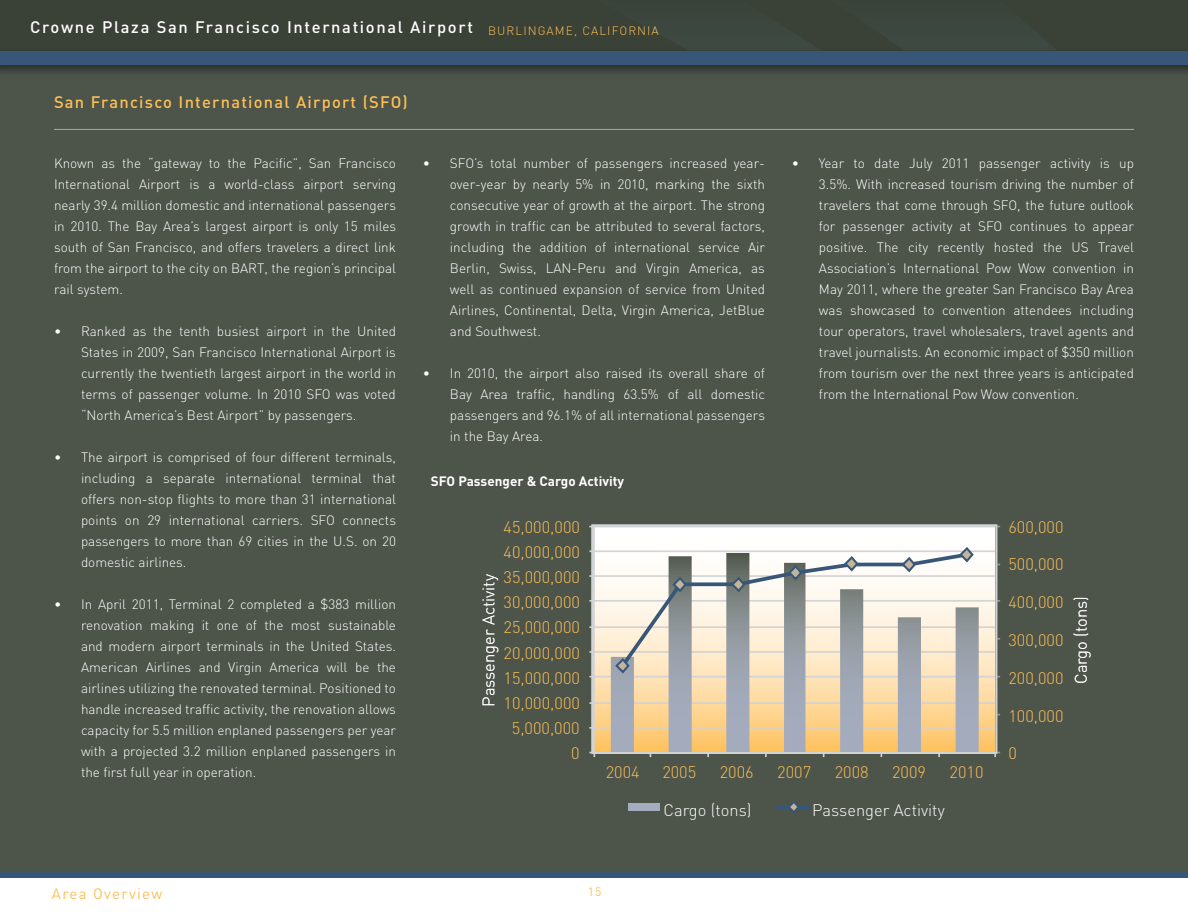
<style>
.page{position:relative;width:1188px;height:918px;background:#fff}
.page>*{position:absolute;margin:0;border:0;box-sizing:border-box;transform-origin:0 0}
.t1{font:300 16.5px "DIN";color:#fdc057}
.t2{font:500 16.5px "DIN";letter-spacing:.1em;color:#fff}
.t3{font:300 16.5px "DIN";color:#fff}
.t4{font:500 16.5px "DIN";letter-spacing:.075em;color:#fdc057}
.t5{font:15px "DIN";letter-spacing:.09em;color:#fdc057}
.t6{font:300 13.5px/21px "DIN";color:#fff;text-align:justify}
.t7{font:700 13.5px "DIN";color:#fff}
.t8{font:12px "DIN";color:#fdc057}
</style>
<div class="page">
<div style="left:0;top:12px;width:1188px;height:862px;background:#4d544a"></div>
<hr style="left:54px;top:129px;width:1080px;height:1px;background:#a5aba3">
<hr style="left:777px;top:806px;width:32px;height:3px;background:#385778">
<svg style="left:787px;top:801px;width:13px;height:12px"></svg>
<svg style="left:596px;top:528px;width:398px;height:223px;background:#fef4e4"></svg>
<hr style="left:594px;top:727px;width:401px;height:2px;background:#d1d3d4">
<hr style="left:594px;top:702px;width:401px;height:2px;background:#d1d3d4">
<hr style="left:594px;top:676px;width:401px;height:2px;background:#d1d3d4">
<hr style="left:594px;top:651px;width:401px;height:2px;background:#d1d3d4">
<hr style="left:594px;top:626px;width:401px;height:2px;background:#d1d3d4">
<hr style="left:594px;top:600px;width:401px;height:2px;background:#d1d3d4">
<hr style="left:594px;top:575px;width:401px;height:2px;background:#d1d3d4">
<hr style="left:594px;top:550px;width:401px;height:2px;background:#d1d3d4">
<svg style="left:611px;top:553px;width:368px;height:198px;background:#d5c2a5"></svg>
<hr style="left:593px;top:526px;width:2px;height:227px;background:#d1d3d4">
<svg style="left:994px;top:752px;width:6px;height:5px"></svg>
<div style="left:591px;top:525px;width:406px;height:229px;border:2px solid #d1d3d4"></div>
<div style="left:629px;top:804px;width:31px;height:7px;background:#a4acbe"></div>
<svg style="left:614px;top:545px;width:361px;height:130px;background:#d6d3cb"></svg>
<div style="left:0;top:0;width:1188px;height:54px;background:#3a4137"></div>
<div style="left:0;top:47px;width:1188px;height:31px;background:#000;opacity:.5"></div>
<div style="left:0;top:51px;width:1188px;height:13px;background:#385778"></div>
<svg style="left:573px;top:43px;width:484px;height:8px"></svg>
<div style="left:0;top:872px;width:1188px;height:6px;background:#385778"></div>
<p class="t2" style="left:30px;top:16px;width:630px">Crowne Plaza San Francisco International Airport <sub>BURLINGAME,</sub> <sub>CALIFORNIA</sub></p>
<p class="t4" style="left:54px;top:91px;width:355px">San Francisco International Airport (SFO)</p>
<p class="t6" style="left:54px;top:152px;width:344px">Known as the “gateway to the Pacific”, San Francisco International Airport is a world-class airport serving nearly 39.4 million domestic and international passengers in 2010. The Bay Area’s largest airport is only 15 miles south of San Francisco, and offers travelers a direct link from the airport to the city on BART, the region’s principal rail system.</p>
<p class="t6" style="left:81px;top:320px;width:317px;text-indent:-27px">• Ranked as the tenth busiest airport in the United States in 2009, San Francisco International Airport is currently the twentieth largest airport in the world in terms of passenger volume. In 2010 SFO was voted “North America’s Best Airport” by passengers.</p>
<p class="t6" style="left:81px;top:446px;width:317px;text-indent:-27px">• The airport is comprised of four different terminals, including a separate international terminal that offers non-stop flights to more than 31 international points on 29 international carriers. SFO connects passengers to more than 69 cities in the U.S. on 20 domestic airlines.</p>
<p class="t6" style="left:81px;top:593px;width:317px;text-indent:-27px">• In April 2011, Terminal 2 completed a $383 million renovation making it one of the most sustainable and modern airport terminals in the United States.<br>American Airlines and Virgin America will be the airlines utilizing the renovated terminal. Positioned to handle increased traffic activity, the renovation allows capacity for 5.5 million enplaned passengers per year with a projected 3.2 million enplaned passengers in the first full year in operation.</p>
<p class="t6" style="left:450px;top:152px;width:317px;text-indent:-27px">• SFO’s total number of passengers increased year&shy;over-year by nearly 5% in 2010, marking the sixth consecutive year of growth at the airport. The strong growth in traffic can be attributed to several factors, including the addition of international service Air Berlin, Swiss, LAN-Peru and Virgin America, as well as continued expansion of service from United Airlines, Continental, Delta, Virgin America, JetBlue and Southwest.</p>
<p class="t6" style="left:450px;top:362px;width:317px;text-indent:-27px">• In 2010, the airport also raised its overall share of Bay Area traffic, handling 63.5% of all domestic passengers and 96.1% of all international passengers in the Bay Area.</p>
<p class="t7" style="left:431px;top:472px;width:195px">SFO Passenger &amp; Cargo Activity</p>
<p class="t1" style="left:504px;top:516px;width:78px">45,000,000</p>
<p class="t1" style="left:504px;top:541px;width:78px">40,000,000</p>
<p class="t1" style="left:504px;top:566px;width:78px">35,000,000</p>
<p class="t3" style="left:478px;top:707px;width:134px;rotate:-90deg">Passenger Activity</p>
<p class="t1" style="left:504px;top:591px;width:78px">30,000,000</p>
<p class="t1" style="left:504px;top:616px;width:78px">25,000,000</p>
<p class="t1" style="left:504px;top:642px;width:78px">20,000,000</p>
<p class="t1" style="left:504px;top:667px;width:78px">15,000,000</p>
<p class="t1" style="left:504px;top:692px;width:78px">10,000,000</p>
<p class="t1" style="left:512px;top:717px;width:69px">5,000,000</p>
<p class="t1" style="left:571px;top:742px;width:10px">0</p>
<p class="t6" style="left:819px;top:152px;width:317px;text-indent:-27px">• Year to date July 2011 passenger activity is up 3.5%. With increased tourism driving the number of travelers that come through SFO, the future outlook for passenger activity at SFO continues to appear positive. The city recently hosted the US Travel Association’s International Pow Wow convention in May 2011, where the greater San Francisco Bay Area was showcased to convention attendees including tour operators, travel wholesalers, travel agents and travel journalists. An economic impact of $350 million from tourism over the next three years is anticipated from the International Pow Wow convention.</p>
<p class="t1" style="left:1008px;top:516px;width:57px">600,000</p>
<p class="t1" style="left:1008px;top:553px;width:57px">500,000</p>
<p class="t1" style="left:1008px;top:591px;width:57px">400,000</p>
<p class="t1" style="left:1008px;top:629px;width:57px">300,000</p>
<p class="t1" style="left:1008px;top:667px;width:57px">200,000</p>
<p class="t1" style="left:1008px;top:705px;width:57px">100,000</p>
<p class="t1" style="left:1008px;top:742px;width:10px">0</p>
<p class="t3" style="left:1070px;top:684px;width:90px;rotate:-90deg">Cargo (tons)</p>
<p class="t1" style="left:606px;top:761px;width:35px">2004</p>
<p class="t1" style="left:662px;top:761px;width:35px">2005</p>
<p class="t1" style="left:720px;top:761px;width:35px">2006</p>
<p class="t1" style="left:777px;top:761px;width:35px">2007</p>
<p class="t1" style="left:835px;top:761px;width:35px">2008</p>
<p class="t1" style="left:892px;top:761px;width:35px">2009</p>
<p class="t1" style="left:950px;top:761px;width:35px">2010</p>
<p class="t3" style="left:663px;top:799px;width:90px">Cargo (tons)</p>
<p class="t3" style="left:812px;top:799px;width:134px">Passenger Activity</p>
<p class="t5" style="left:52px;top:885px;width:112px">Area Overview</p>
<p class="t8" style="left:588px;top:885px;width:15px">15</p>
</div>
